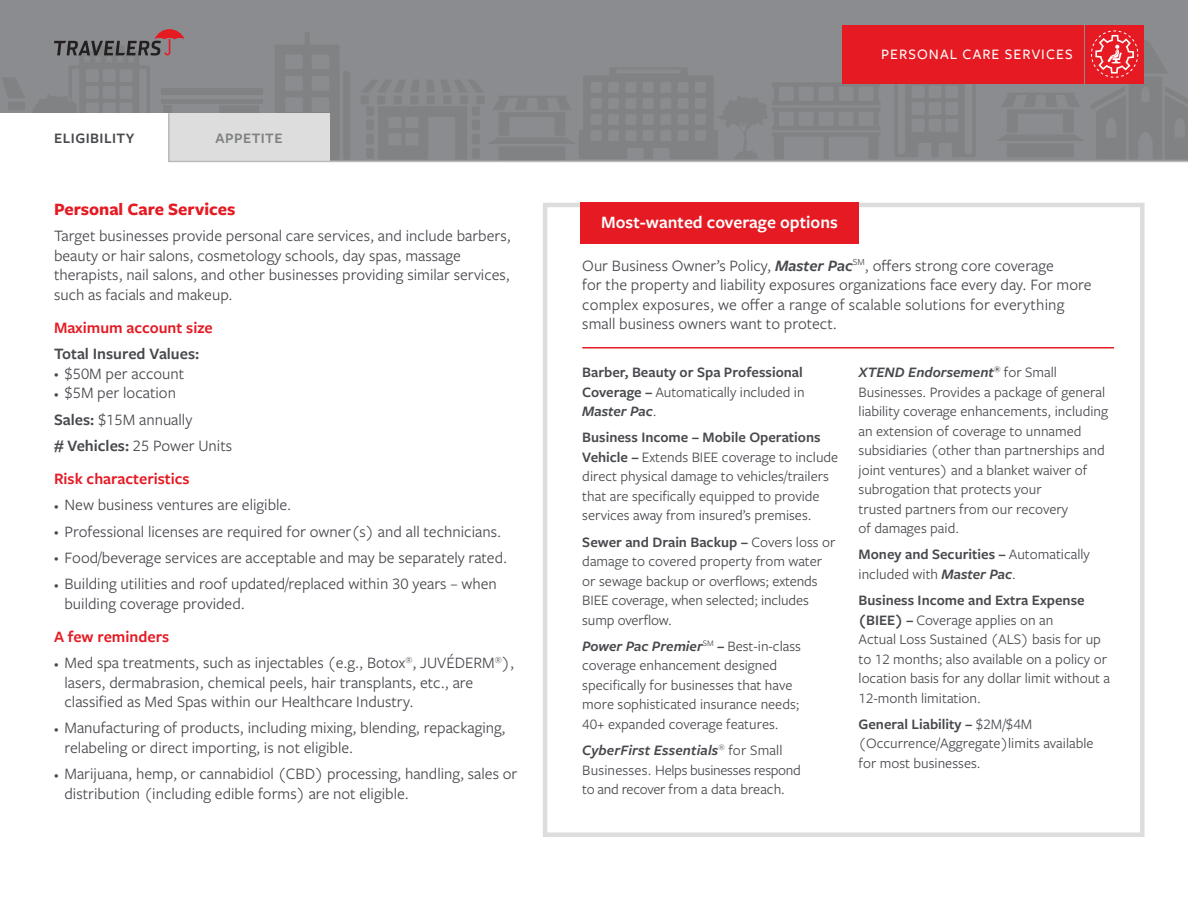
<style>
.page{position:relative;width:1188px;height:918px;background:#fff}
.page>*{position:absolute;margin:0;border:0;box-sizing:border-box;transform-origin:0 0}
.t1{font:600 18px "Freight Sans Pro";color:#fff}
.RED_Headline{font:700 18px "Freight Sans Pro";color:#e51a23}
.BODY_COPY{font:16.5px/19.5px "Freight Sans Pro";color:#47494d}
.RED_headline-in_body{font:600 16.5px "Freight Sans Pro";color:#e51a23}
.BODY_COPY-2{font:600 16.5px "Freight Sans Pro";color:#47494d}
.BODY_COPY-3{font:15px/19.5px "Freight Sans Pro";color:#47494d}
.BODY_COPY-4{font:15px/19.5px "Freight Sans Pro";letter-spacing:-.02em;color:#47494d}
.BODY_COPY-5{font:600 15px/19.5px "Freight Sans Pro";color:#47494d;text-align:justify}
.SECTION_HEADER{font:500 15px "Freight Sans Pro";letter-spacing:.07em;color:#fff}
.t2{font:600 15px "Freight Sans Pro";letter-spacing:.03em;color:#7e8082}
.BODY_COPY-6{font:600 15px "Freight Sans Pro";letter-spacing:.03em;color:#47494d}
.s1{font-size:9px}
.s2{font-weight:600}
.s3{font-weight:600;font-style:italic}
.s4{font-weight:400}
.s5{font-style:italic}
</style>
<div class="page">
<div style="left:0;top:0;width:1188px;height:163px;background:#8b8c8f"></div>
<div style="left:161px;top:99px;width:102px;height:5px;background:#818283"></div>
<div style="left:161px;top:89px;width:102px;height:6px;background:#818283"></div>
<svg style="left:275px;top:32px;width:75px;height:127px"></svg>
<svg style="left:894px;top:83px;width:82px;height:74px"></svg>
<svg style="left:998px;top:93px;width:85px;height:64px"></svg>
<svg style="left:361px;top:68px;width:521px;height:92px"></svg>
<hr style="left:159px;top:160px;width:162px;height:2px;background:#bbb">
<div style="left:0;top:162px;width:1188px;height:8px;background:#fff"></div>
<div style="left:168px;top:113px;width:162px;height:48px;background:#ddd"></div>
<div style="left:0;top:113px;width:168px;height:49px;background:#fff"></div>
<hr style="left:168px;top:113px;width:2px;height:48px;background:#bbb">
<div style="left:1085px;top:25px;width:59px;height:58px;background:#e51a23"></div>
<div style="left:842px;top:25px;width:242px;height:58px;background:#e51a23"></div>
<div style="left:543px;top:203px;width:602px;height:634px;border:4px solid #ddd"></div>
<div style="left:580px;top:203px;width:279px;height:41px;background:#e51a23"></div>
<hr style="left:169px;top:161px;width:1019px;height:1px;background:#bbb">
<svg style="left:2px;top:29px;width:257px;height:129px"></svg>
<hr style="left:582px;top:347px;width:532px;height:2px;background:#e51a23">
<svg style="left:1091px;top:30px;width:97px;height:129px"></svg>
<p class="BODY_COPY-6" style="left:54px;top:128px;width:82px">ELIGIBILITY</p>
<p class="t2" style="left:207px;top:128px;width:69px">AP ETITE</p>
<p class="t2" style="left:216px;top:128px;width:69px">APPETITE</p>
<p class="RED_Headline" style="left:54px;top:197px;width:183px">Personal Care Services</p>
<p class="BODY_COPY" style="left:54px;top:225px;width:458px">Target businesses provide personal care services, and include barbers, beauty or hair salons, cosmetology schools, day spas, massage therapists, nail salons, and other businesses providing similar services, such as facials and makeup.</p>
<p class="RED_headline-in_body" style="left:54px;top:316px;width:160px">Maximum account size</p>
<p class="BODY_COPY-2" style="left:54px;top:343px;width:147px">Total Insured Values:</p>
<p class="BODY_COPY" style="left:54px;top:363px;width:132px"><span class="s1">•</span> $50M per account</p>
<p class="BODY_COPY" style="left:54px;top:382px;width:124px"><span class="s1">•</span> $5M per location</p>
<p class="BODY_COPY" style="left:54px;top:409px;width:140px"><span class="s2">Sales:</span> $15M annually</p>
<p class="BODY_COPY" style="left:54px;top:435px;width:180px"><span class="s2"># Vehicles:</span> 25 Power Units</p>
<p class="RED_headline-in_body" style="left:54px;top:468px;width:137px">Risk characteristics</p>
<p class="BODY_COPY" style="left:54px;top:495px;width:239px"><span class="s1">•</span> New business ventures are eligible.</p>
<p class="BODY_COPY" style="left:54px;top:521px;width:449px"><span class="s1">•</span> Professional licenses are required for owner(s) and all technicians.</p>
<p class="BODY_COPY" style="left:54px;top:547px;width:455px"><span class="s1">•</span> Food/beverage services are acceptable and may be separately rated.</p>
<p class="BODY_COPY" style="left:64px;top:573px;width:434px;text-indent:-10px"><span class="s1">•</span> Building utilities and roof updated/replaced within 30 years – when building coverage provided.</p>
<p class="RED_headline-in_body" style="left:54px;top:625px;width:117px">A few reminders</p>
<p class="BODY_COPY" style="left:64px;top:652px;width:451px;text-indent:-10px"><span class="s1">•</span> Med spa treatments, such as injectables (e.g., Botox<sup>®</sup>, JUVÉDERM<sup>®</sup>), lasers, dermabrasion, chemical peels, hair transplants, etc., are classified as Med Spas within our Healthcare Industry.</p>
<p class="BODY_COPY" style="left:64px;top:718px;width:443px;text-indent:-10px"><span class="s1">•</span> Manufacturing of products, including mixing, blending, repackaging, relabeling or direct importing, is not eligible.</p>
<p class="BODY_COPY" style="left:64px;top:763px;width:454px;text-indent:-10px"><span class="s1">•</span> Marijuana, hemp, or cannabidiol (CBD) processing, handling, sales or distribution (including edible forms) are not eligible.</p>
<p class="SECTION_HEADER" style="left:881px;top:44px;width:193px">PERSONAL CARE SERVICES</p>
<p class="t1" style="left:601px;top:210px;width:238px">Most-wanted coverage options</p>
<p class="BODY_COPY" style="left:582px;top:255px;width:511px">Our Business Owner’s Policy, <span class="s3">Master Pac</span><sup>SM</sup>, offers strong core coverage<br>for the property and liability exposures organizations face every day. For more complex exposures, we offer a range of scalable solutions for everything small business owners want to protect.</p>
<p class="BODY_COPY-5" style="left:582px;top:362px;width:224px">Barber, Beauty or Spa Professional Coverage – <span class="s4">Automatically included in </span><span class="s5">Master Pac</span><span class="s4">.</span></p>
<p class="BODY_COPY-3" style="left:582px;top:427px;width:258px"><span class="s2">Business Income – Mobile Operations Vehicle –</span> Extends BIEE coverage to include direct physical damage to vehicles/trailers that are specifically equipped to provide services away from insured’s premises.</p>
<p class="BODY_COPY-3" style="left:582px;top:531px;width:255px"><span class="s2">Sewer and Drain Backup –</span> Covers loss or damage to covered property from water or sewage backup or overflows; extends BIEE coverage, when selected; includes sump overflow.</p>
<p class="BODY_COPY-3" style="left:582px;top:636px;width:220px"><span class="s3">Power Pac Premier</span><sup>SM</sup> <span class="s2">–</span> Best-in-class coverage enhancement designed specifically for businesses that have more sophisticated insurance needs; 40+ expanded coverage features.</p>
<p class="BODY_COPY-4" style="left:582px;top:740px;width:220px"><span class="s3">CyberFirst Essentials</span><sup>®</sup> for Small<br>Businesses. Helps businesses respond to and recover from a data breach.</p>
<p class="BODY_COPY-3" style="left:859px;top:362px;width:251px"><span class="s3">XTEND Endorsement</span><sup>®</sup> for Small Businesses. Provides a package of general liability coverage enhancements, including an extension of coverage to unnamed subsidiaries (other than partnerships and joint ventures) and a blanket waiver of subrogation that protects your<br>trusted partners from our recovery<br>of damages paid.</p>
<p class="BODY_COPY-3" style="left:859px;top:544px;width:233px"><span class="s2">Money and Securities –</span> Automatically included with <span class="s3">Master Pac</span>.</p>
<p class="BODY_COPY-3" style="left:859px;top:590px;width:253px"><span class="s2">Business Income and Extra Expense (BIEE) –</span> Coverage applies on an<br>Actual Loss Sustained (ALS) basis for up to 12 months; also available on a policy or location basis for any dollar limit without a 12-month limitation.</p>
<p class="BODY_COPY-3" style="left:859px;top:714px;width:236px"><span class="s2">General Liability –</span> $2M/$4M (Occurrence/Aggregate)limits available for most businesses.</p>
</div>
